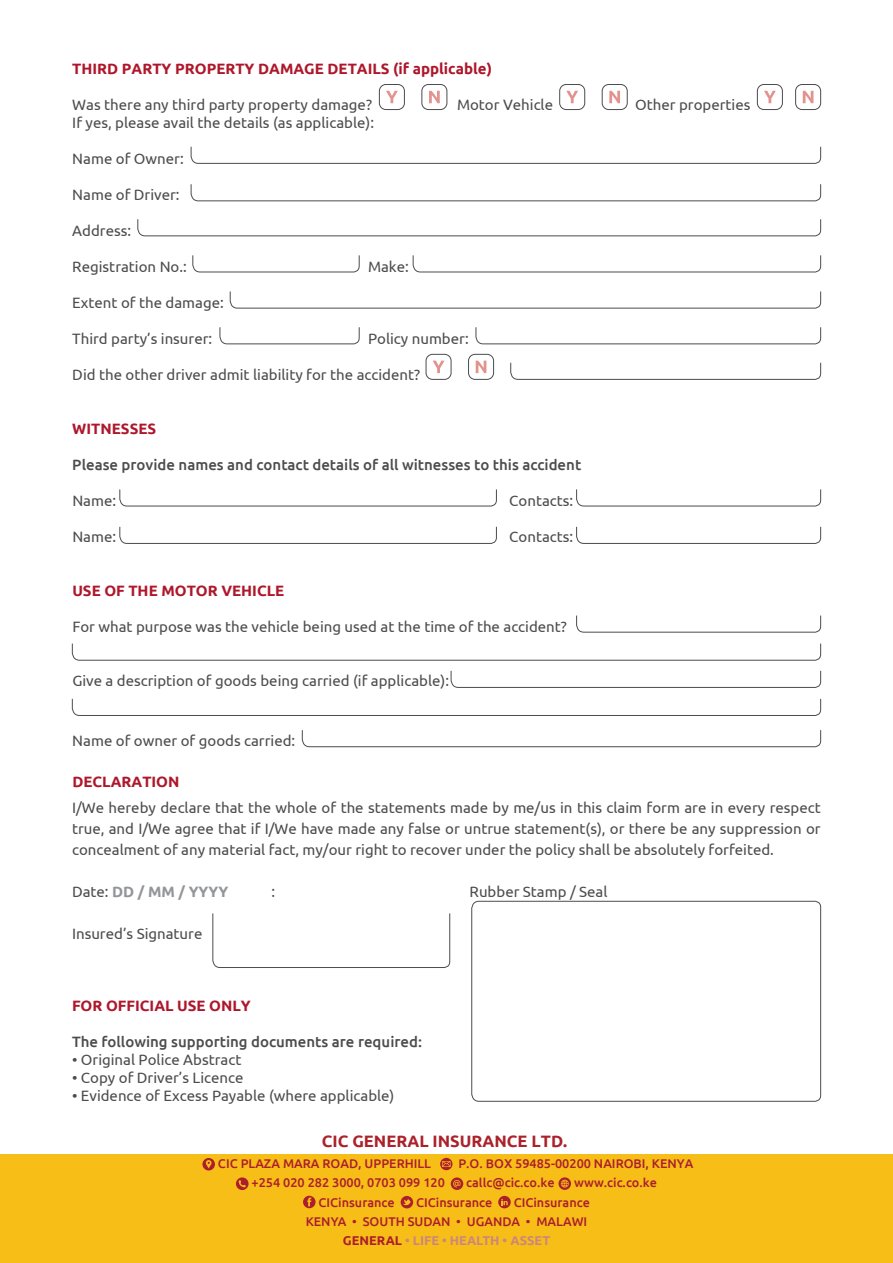
<style>
.page{position:relative;width:893px;height:1263px;background:#fff}
.page>*{position:absolute;margin:0;border:0;box-sizing:border-box;transform-origin:0 0}
.t1{font:700 16.5px "Ubuntu";color:#ac222b}
.t2{font:15px/21px "Ubuntu";color:#4b4c4d;text-align:justify}
.t3{font:500 15px "Ubuntu";color:#4b4c4d}
.t4{font:700 15px "Ubuntu";color:#ae172b}
.t5{font:700 15px "Ubuntu";color:#939598}
.t6{font:700 12.75px "Ubuntu";color:#cd877a}
.t7{font:500 12.6px/19.2px "Ubuntu";color:#ac1e2d;text-align:right}
.s1{font-weight:400;color:#4b4c4d}
.s2{color:#ac1e2d}
</style>
<div class="page">
<svg style="left:191px;top:146px;width:630px;height:18px"></svg>
<svg style="left:191px;top:184px;width:630px;height:17px"></svg>
<svg style="left:192px;top:255px;width:168px;height:17px"></svg>
<svg style="left:219px;top:327px;width:141px;height:17px"></svg>
<svg style="left:230px;top:291px;width:591px;height:18px"></svg>
<svg style="left:510px;top:362px;width:311px;height:18px"></svg>
<svg style="left:475px;top:327px;width:346px;height:17px"></svg>
<svg style="left:413px;top:255px;width:408px;height:17px"></svg>
<svg style="left:137px;top:219px;width:684px;height:17px"></svg>
<svg style="left:119px;top:489px;width:378px;height:18px"></svg>
<svg style="left:72px;top:643px;width:749px;height:18px"></svg>
<svg style="left:576px;top:615px;width:245px;height:18px"></svg>
<svg style="left:72px;top:698px;width:749px;height:18px"></svg>
<svg style="left:451px;top:670px;width:370px;height:18px"></svg>
<svg style="left:302px;top:730px;width:519px;height:17px"></svg>
<svg style="left:576px;top:489px;width:245px;height:18px"></svg>
<svg style="left:119px;top:526px;width:378px;height:18px"></svg>
<svg style="left:576px;top:526px;width:245px;height:18px"></svg>
<svg style="left:212px;top:913px;width:238px;height:55px"></svg>
<svg style="left:471px;top:901px;width:350px;height:201px"></svg>
<div style="left:422px;top:84px;width:25px;height:26px;border:1px solid #4b4c4d;border-radius:7px"></div>
<svg style="left:429px;top:91px;width:11px;height:12px"></svg>
<div style="left:379px;top:84px;width:26px;height:26px;border:1px solid #4b4c4d;border-radius:7px"></div>
<svg style="left:386px;top:91px;width:12px;height:12px"></svg>
<div style="left:468px;top:354px;width:26px;height:26px;border:1px solid #4b4c4d;border-radius:7px"></div>
<svg style="left:476px;top:361px;width:10px;height:12px"></svg>
<div style="left:426px;top:354px;width:25px;height:26px;border:1px solid #4b4c4d;border-radius:7px"></div>
<svg style="left:433px;top:361px;width:11px;height:12px"></svg>
<div style="left:602px;top:84px;width:25px;height:26px;border:1px solid #4b4c4d;border-radius:7px"></div>
<svg style="left:609px;top:91px;width:11px;height:12px"></svg>
<div style="left:559px;top:84px;width:26px;height:26px;border:1px solid #4b4c4d;border-radius:7px"></div>
<svg style="left:566px;top:91px;width:12px;height:12px"></svg>
<div style="left:795px;top:84px;width:26px;height:26px;border:1px solid #4b4c4d;border-radius:7px"></div>
<svg style="left:803px;top:91px;width:10px;height:12px"></svg>
<div style="left:757px;top:84px;width:26px;height:26px;border:1px solid #4b4c4d;border-radius:7px"></div>
<svg style="left:764px;top:91px;width:12px;height:12px"></svg>
<div style="left:0;top:1154px;width:893px;height:109px;background:#f7be18"></div>
<svg style="left:236px;top:1177px;width:13px;height:13px"></svg>
<svg style="left:239px;top:1180px;width:7px;height:7px"></svg>
<svg style="left:451px;top:1177px;width:12px;height:13px"></svg>
<svg style="left:453px;top:1180px;width:8px;height:7px"></svg>
<svg style="left:558px;top:1177px;width:13px;height:13px"></svg>
<svg style="left:561px;top:1180px;width:8px;height:7px"></svg>
<svg style="left:303px;top:1196px;width:13px;height:12px"></svg>
<svg style="left:307px;top:1197px;width:4px;height:9px"></svg>
<div style="left:401px;top:1196px;width:12px;height:12px;background:#ac1e2d;border-radius:50%"></div>
<svg style="left:403px;top:1199px;width:8px;height:6px"></svg>
<svg style="left:498px;top:1196px;width:13px;height:12px"></svg>
<svg style="left:501px;top:1199px;width:7px;height:6px"></svg>
<svg style="left:202px;top:1158px;width:13px;height:12px"></svg>
<svg style="left:206px;top:1160px;width:6px;height:8px"></svg>
<div style="left:440px;top:1158px;width:12px;height:12px;background:#ac1e2d;border-radius:50%"></div>
<svg style="left:442px;top:1161px;width:9px;height:6px"></svg>
<p class="t4" style="left:72px;top:60px;width:421px">THIRD PARTY PROPERTY DAMAGE DETAILS (if applicable)</p>
<p class="t2" style="left:72px;top:94px;width:301px">Was there any third party property damage?</p>
<p class="t2" style="left:457px;top:94px;width:98px">Motor Vehicle</p>
<p class="t2" style="left:635px;top:94px;width:117px">Other properties</p>
<p class="t2" style="left:72px;top:112px;width:303px">If yes, please avail the details (as applicable):</p>
<p class="t2" style="left:72px;top:148px;width:113px">Name of Owner:</p>
<p class="t2" style="left:72px;top:184px;width:109px">Name of Driver:</p>
<p class="t2" style="left:72px;top:220px;width:60px">Address:</p>
<p class="t2" style="left:72px;top:256px;width:116px">Registration No.:</p>
<p class="t2" style="left:368px;top:256px;width:42px">Make:</p>
<p class="t2" style="left:72px;top:292px;width:153px">Extent of the damage:</p>
<p class="t2" style="left:72px;top:328px;width:141px">Third party’s insurer:</p>
<p class="t2" style="left:368px;top:328px;width:102px">Policy number:</p>
<p class="t2" style="left:72px;top:364px;width:349px">Did the other driver admit liability for the accident?</p>
<p class="t4" style="left:72px;top:420px;width:85px">WITNESSES</p>
<p class="t3" style="left:72px;top:455px;width:510px">Please provide names and contact details of all witnesses to this accident</p>
<p class="t2" style="left:72px;top:490px;width:45px">Name:</p>
<p class="t2" style="left:509px;top:490px;width:66px">Contacts:</p>
<p class="t2" style="left:72px;top:526px;width:45px">Name:</p>
<p class="t2" style="left:509px;top:526px;width:66px">Contacts:</p>
<p class="t4" style="left:72px;top:582px;width:213px">USE OF THE MOTOR VEHICLE</p>
<p class="t2" style="left:72px;top:616px;width:496px">For what purpose was the vehicle being used at the time of the accident?</p>
<p class="t2" style="left:72px;top:670px;width:378px">Give a description of goods being carried (if applicable):</p>
<p class="t2" style="left:72px;top:730px;width:224px">Name of owner of goods carried:</p>
<p class="t4" style="left:72px;top:772px;width:109px">DECLARATION</p>
<p class="t2" style="left:72px;top:797px;width:750px">I/We hereby declare that the whole of the statements made by me/us in this claim form are in every respect true, and I/We agree that if I/We have made any false or untrue statement(s), or there be any suppression or concealment of any material fact, my/our right to recover under the policy shall be absolutely forfeited.</p>
<p class="t5" style="left:72px;top:883px;width:158px"><span class="s1">Date:</span> DD / MM / YYYY</p>
<p class="t2" style="left:271px;top:881px;width:5px">:</p>
<p class="t2" style="left:470px;top:881px;width:139px">Rubber Stamp / Seal</p>
<p class="t2" style="left:72px;top:923px;width:132px">Insured’s Signature</p>
<p class="t4" style="left:72px;top:997px;width:180px">FOR OFFICIAL USE ONLY</p>
<p class="t3" style="left:72px;top:1032px;width:351px">The following supporting documents are required:</p>
<p class="t2" style="left:72px;top:1049px;width:171px">• Original Police Abstract</p>
<p class="t2" style="left:72px;top:1067px;width:173px">• Copy of Driver’s Licence</p>
<p class="t2" style="left:72px;top:1085px;width:324px">• Evidence of Excess Payable (where applicable)</p>
<p class="t1" style="left:322px;top:1131px;width:247px">CIC GENERAL INSURANCE LTD.</p>
<p class="t7" style="left:218px;top:1153px;width:215px">CIC PLAZA MARA ROAD, UPPERHILL</p>
<p class="t7" style="left:458px;top:1153px;width:237px">P.O. BOX 59485-00200 NAIROBI, KENYA</p>
<p class="t7" style="left:252px;top:1172px;width:195px">+254 020 282 3000, 0703 099 120</p>
<p class="t7" style="left:466px;top:1172px;width:90px">callc@cic.co.ke</p>
<p class="t7" style="left:574px;top:1172px;width:84px">www.cic.co.ke</p>
<p class="t7" style="left:318px;top:1192px;width:78px">CICinsurance</p>
<p class="t7" style="left:416px;top:1192px;width:78px">CICinsurance</p>
<p class="t7" style="left:306px;top:1192px;width:286px">CICinsurance<br>KENYA • SOUTH SUDAN • UGANDA • MALAWI</p>
<p class="t6" style="left:343px;top:1233px;width:209px"><span class="s2">GENERAL</span> • LIFE • HEALTH • ASSET</p>
</div>
